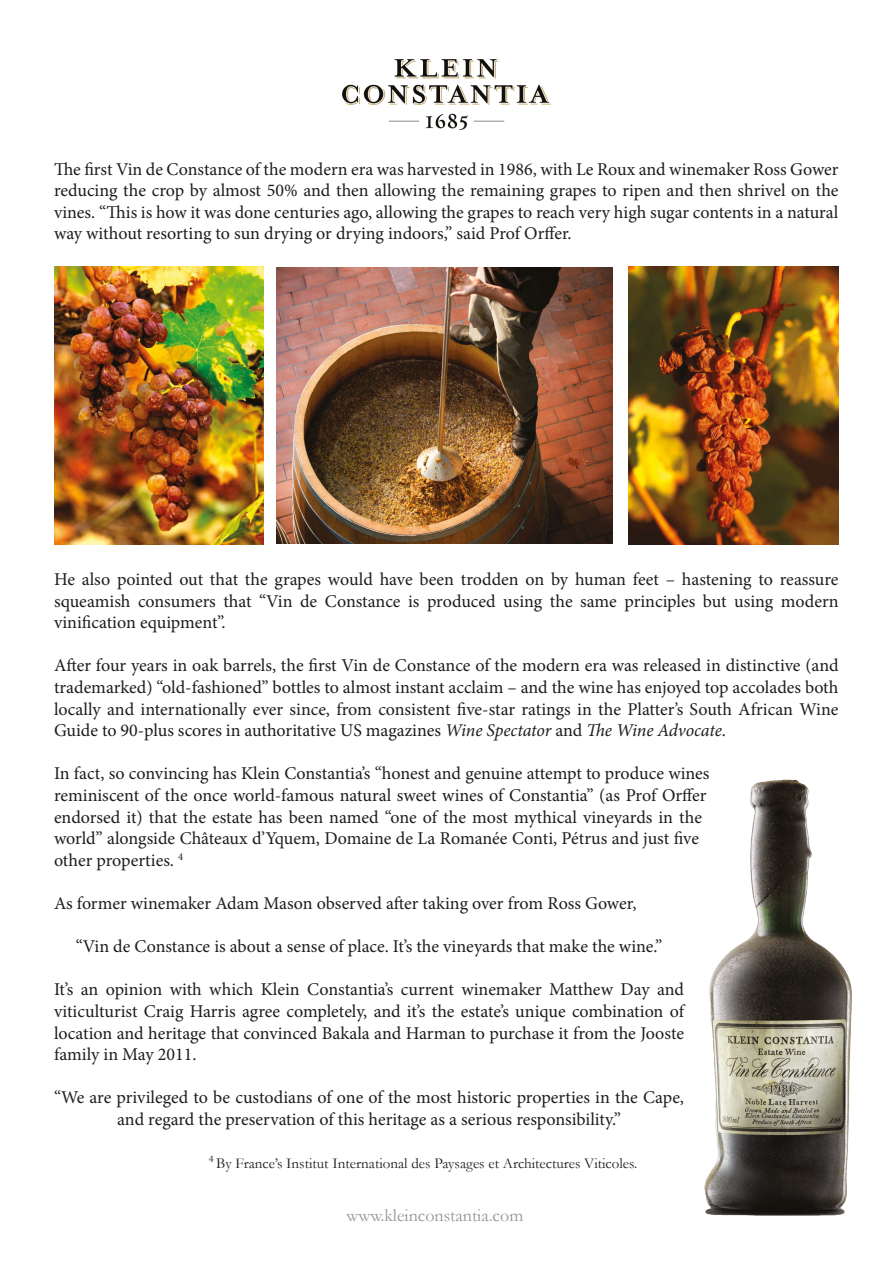
<style>
.page{position:relative;width:893px;height:1263px;background:#fff}
.page>*{position:absolute;margin:0;border:0;box-sizing:border-box;transform-origin:0 0}
.t1{font:18px/21.6px "Minion Pro";letter-spacing:-.005em;color:#1d1d1b;text-align:justify}
.t2{font:18px "Garamond";color:#949494}
.t3{font:15px "Garamond";color:#1d1d1b}
.s1{font-style:italic}
</style>
<div class="page">
<img style="left:54px;top:267px;width:210px;height:277px">
<img style="left:628px;top:267px;width:211px;height:277px">
<img style="left:704px;top:779px;width:148px;height:437px">
<img style="left:342px;top:59px;width:209px;height:71px">
<img style="left:276px;top:268px;width:337px;height:276px">
<p class="t1" style="left:54px;top:158px;width:786px">The first Vin de Constance of the modern era was harvested in 1986, with Le Roux and winemaker Ross Gower reducing the crop by almost 50% and then allowing the remaining grapes to ripen and then shrivel on the vines. “This is how it was done centuries ago, allowing the grapes to reach very high sugar contents in a natural way without resorting to sun drying or drying indoors,” said Prof Orffer.</p>
<p class="t1" style="left:54px;top:568px;width:786px">He also pointed out that the grapes would have been trodden on by human feet – hastening to reassure squeamish consumers that “Vin de Constance is produced using the same principles but using modern vinification equipment”.</p>
<p class="t1" style="left:54px;top:655px;width:786px">After four years in oak barrels, the first Vin de Constance of the modern era was released in distinctive (and trademarked) “old-fashioned” bottles to almost instant acclaim – and the wine has enjoyed top accolades both locally and internationally ever since, from consistent five-star ratings in the Platter’s South African Wine Guide to 90-plus scores in authoritative US magazines <span class="s1">Wine Spectator</span> and <span class="s1">The Wine Advocate</span>.</p>
<p class="t1" style="left:54px;top:763px;width:657px;text-align:left">In fact, so convincing has Klein Constantia’s “honest and genuine attempt to produce wines reminiscent of the once world-famous natural sweet wines of Constantia” (as Prof Orffer endorsed it) that the estate has been named “one of the most mythical vineyards in the world” alongside Châteaux d’Yquem, Domaine de La Romanée Conti, Pétrus and just five other properties. <sup>4</sup></p>
<p class="t1" style="left:54px;top:892px;width:584px">As former winemaker Adam Mason observed after taking over from Ross Gower,</p>
<p class="t1" style="left:76px;top:936px;width:588px">“Vin de Constance is about a sense of place. It’s the vineyards that make the wine.”</p>
<p class="t1" style="left:54px;top:979px;width:632px">It’s an opinion with which Klein Constantia’s current winemaker Matthew Day and viticulturist Craig Harris agree completely, and it’s the estate’s unique combination of location and heritage that convinced Bakala and Harman to purchase it from the Jooste family in May 2011.</p>
<p class="t1" style="left:54px;top:1087px;width:632px;text-align:center">“We are privileged to be custodians of one of the most historic properties in the Cape, and regard the preservation of this heritage as a serious responsibility.”</p>
<p class="t3" style="left:209px;top:1153px;width:430px"><sup>4</sup> By France’s Institut International des Paysages et Architectures Viticoles.</p>
<p class="t2" style="left:347px;top:1203px;width:178px">www.kleinconstantia.com</p>
</div>
